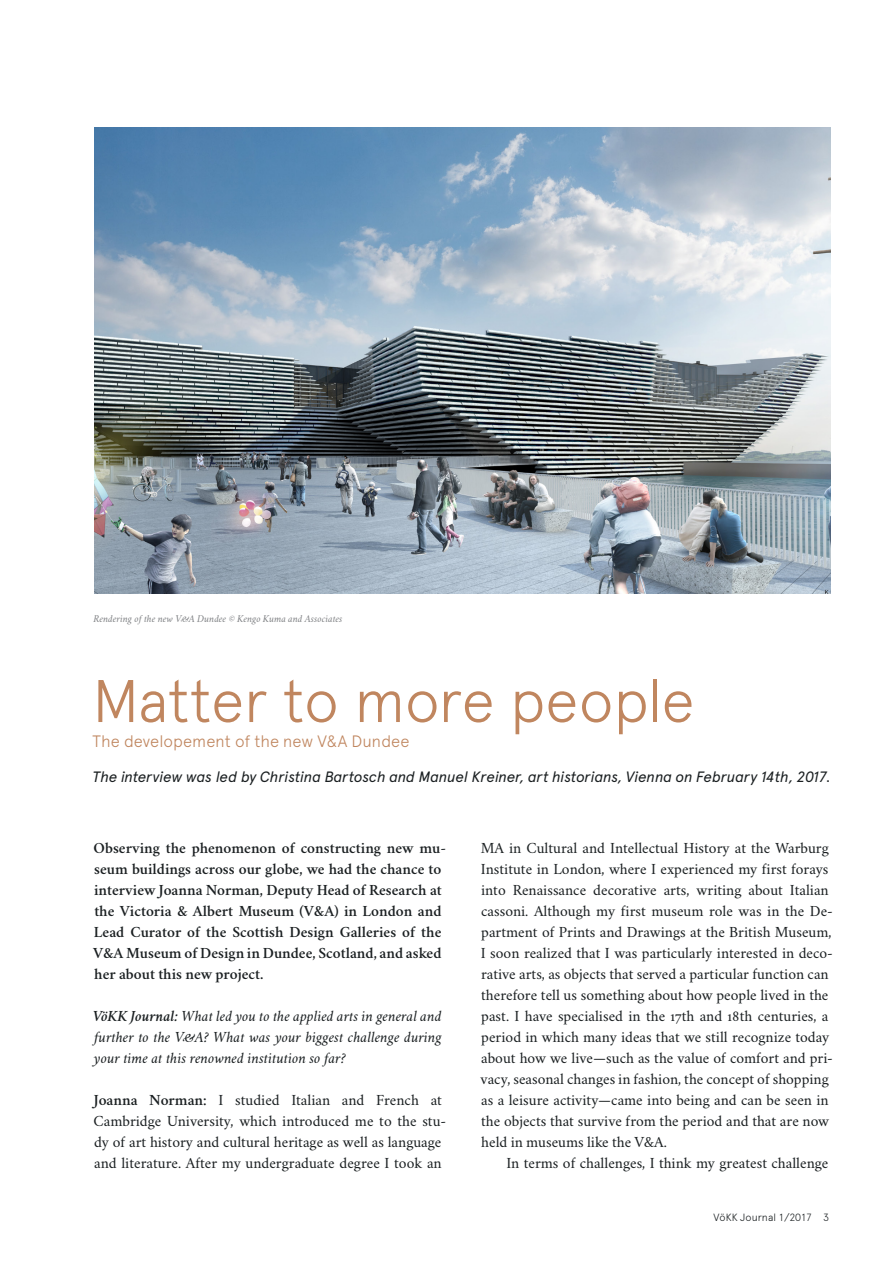
<style>
.page{position:relative;width:893px;height:1263px;background:#fff}
.page>*{position:absolute;margin:0;border:0;box-sizing:border-box;transform-origin:0 0}
.t1{font:300 60px "Apercu Pro";letter-spacing:-.01em;color:#c0865f}
.t2{font:300 16.5px "Apercu Pro";color:#c0865f}
.t3{font:15.6px/21px "Crimson";color:#1a1f21}
.t4{font:600 15.6px/21px "Crimson";color:#1a1f21}
.t5{font:italic 15.6px/21px "Crimson";color:#1a1f21;text-align:justify}
.t6{font:italic 15px "Apercu Pro";letter-spacing:-.015em;color:#1a1f21}
.t7{font:italic 10.5px "Crimson";color:#808285}
.t8{font:300 10.5px "Apercu Pro";letter-spacing:.01em;color:#1a1f21}
.s1{font-weight:600}
</style>
<div class="page">
<img style="left:95px;top:128px;width:735px;height:465px">
<p class="t7" style="left:94px;top:612px;width:251px">Rendering of the new V&amp;A Dundee © Kengo Kuma and Associates</p>
<h1 class="t1" style="left:92px;top:656px;width:604px">Matter to more people</h1>
<p class="t2" style="left:92px;top:729px;width:319px">The developement of the new V&amp;A Dundee</p>
<p class="t6" style="left:93px;top:766px;width:739px">The interview was led by Christina Bartosch and Manuel Kreiner, art historians, Vienna on February 14th, 2017.</p>
<p class="t4" style="left:93px;top:836px;width:355px">Observing the phenomenon of constructing new mu&shy;seum buildings across our globe, we had the chance to interview Joanna Norman, Deputy Head of Research at the Victoria &amp; Albert Museum (V&amp;A) in London and Lead Curator of the Scottish Design Galleries of the V&amp;A Museum of Design in Dundee, Scotland, and asked her about this new project.</p>
<p class="t5" style="left:93px;top:1005px;width:350px"><span class="s1">VöKK Journal:</span> What led you to the applied arts in general and further to the V&amp;A? What was your biggest challenge during your time at this renowned institution so far?</p>
<p class="t3" style="left:94px;top:1088px;width:354px"><span class="s1">Joanna Norman:</span> I studied Italian and French at Cambridge University, which introduced me to the stu&shy;dy of art history and cultural heritage as well as language and literature. After my undergraduate degree I took an</p>
<p class="t3" style="left:481px;top:836px;width:354px">MA in Cultural and Intellectual History at the Warburg Institute in London, where I experienced my first forays into Renaissance decorative arts, writing about Italian cassoni. Although my first museum role was in the De&shy;partment of Prints and Drawings at the British Museum, I soon realized that I was particularly interested in deco&shy;rative arts, as objects that served a particular function can therefore tell us something about how people lived in the past. I have specialised in the 17th and 18th centuries, a period in which many ideas that we still recognize today about how we live—such as the value of comfort and pri&shy;vacy, seasonal changes in fashion, the concept of shopping as a leisure activity—came into being and can be seen in the objects that survive from the period and that are now held in museums like the V&amp;A.</p>
<p class="t3" style="left:506px;top:1151px;width:324px">In terms of challenges, I think my greatest challenge</p>
<p class="t8" style="left:713px;top:1209px;width:117px">VöKK Journal 1/2017 3</p>
</div>
